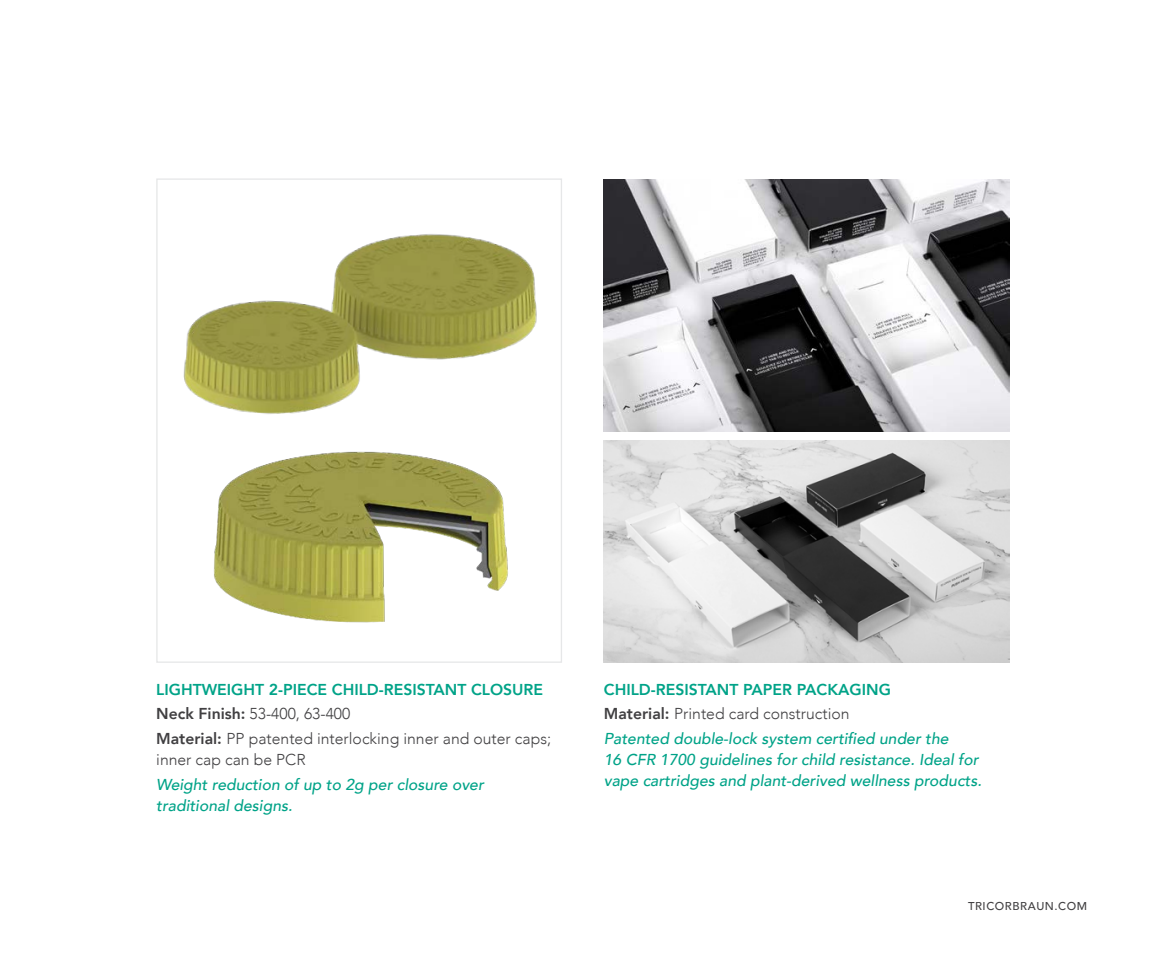
<style>
.page{position:relative;width:1166px;height:977px;background:#fff}
.page>*{position:absolute;margin:0;border:0;box-sizing:border-box;transform-origin:0 0}
.t1{font:italic 500 15.75px/21px "Avenir";color:#00a388}
.t2{font:300 15.75px/24.8px "Avenir";color:#414042}
.t3{font:500 11.38px "Avenir";letter-spacing:.05em;color:#414042}
.s1{font-weight:800;color:#00a388}
.s2{font-weight:800}
.s3{font-weight:800;font-style:normal}
.s4{font-weight:800;font-style:normal;color:#414042}
.s5{font-weight:300;font-style:normal;color:#414042}
</style>
<div class="page">
<img style="left:604px;top:440px;width:405px;height:222px">
<img style="left:604px;top:179px;width:405px;height:252px">
<img style="left:183px;top:234px;width:354px;height:180px">
<img style="left:213px;top:451px;width:295px;height:172px">
<p class="t2" style="left:156px;top:676px;width:396px"><span class="s1">LIGHTWEIGHT 2-PIECE CHILD-RESISTANT CLOSURE<br></span><span class="s2">Neck Finish:</span> 53-400, 63-400<br><span class="s2">Material:</span> PP patented interlocking inner and outer caps;</p>
<p class="t2" style="left:156px;top:747px;width:151px">inner cap can be PCR</p>
<p class="t1" style="left:156px;top:774px;width:329px">Weight reduction of up to 2g per closure over traditional designs.</p>
<p class="t1" style="left:604px;top:677px;width:346px;line-height:24.8px"><span class="s3">CHILD-RESISTANT PAPER PACKAGING<br></span><span class="s4">Material:</span> <span class="s5">Printed card construction<br></span>Patented double-lock system certified under the</p>
<p class="t1" style="left:604px;top:749px;width:379px">16 CFR 1700 guidelines for child resistance. Ideal for vape cartridges and plant-derived wellness products.</p>
<p class="t3" style="left:968px;top:895px;width:121px">TRICORBRAUN.COM</p>
</div>
